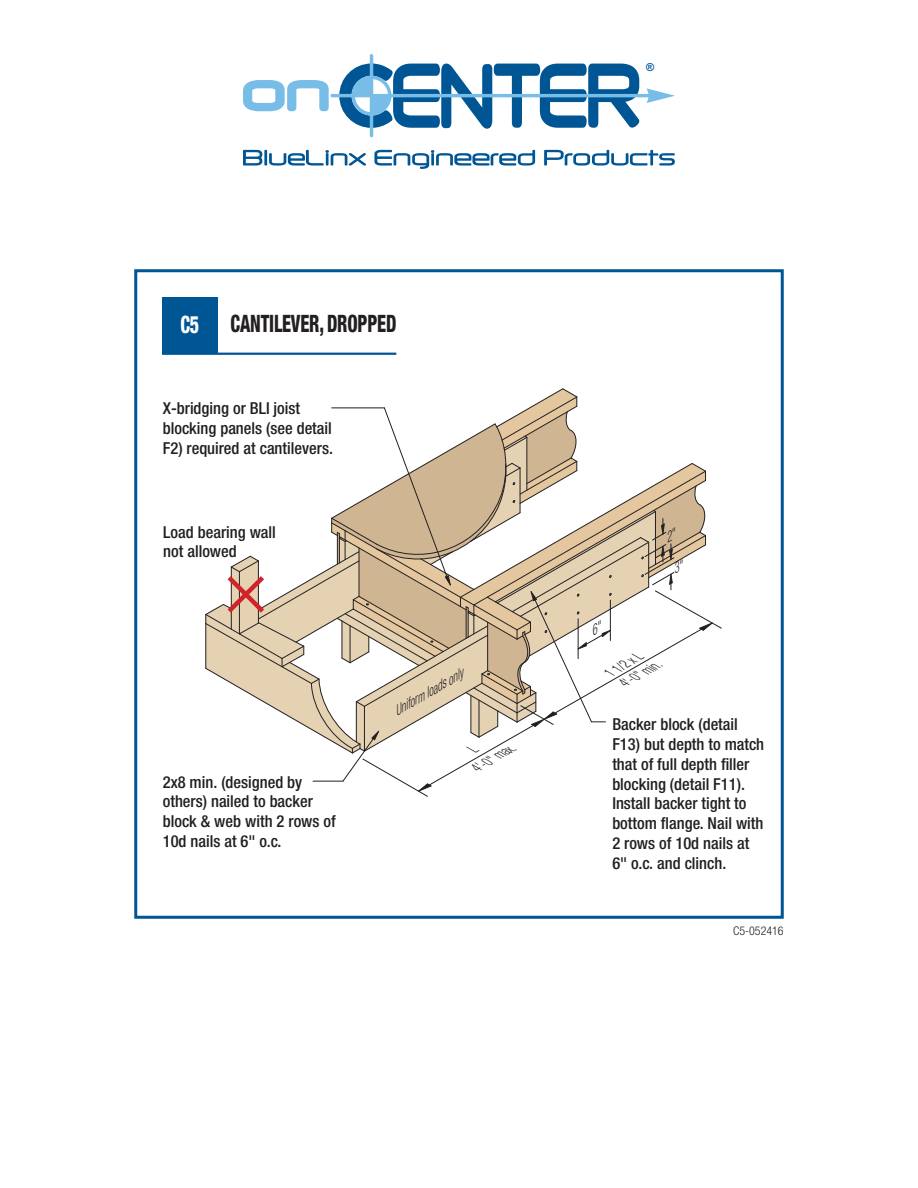
<style>
.page{position:relative;width:918px;height:1188px;background:#fff}
.page>*{position:absolute;margin:0;border:0;box-sizing:border-box;transform-origin:0 0}
.t1{font:800 condensed 24px "Helvetica Neue LT Std";letter-spacing:-.01em;color:#231f20;scale:.75 1}
.t2{font:800 condensed 24px "Helvetica Neue LT Std";color:#fff;scale:.75 1}
.t3{font:500 condensed 16.5px/19.8px "Helvetica Neue LT Std";color:#231f20}
.t4{font:italic 300 condensed 13.65px/16px "Helvetica Neue LT Std";color:#231f20;scale:.87 1}
.t5{font:300 condensed 12px "Helvetica Neue LT Std";color:#231f20}
.t6{font:700 10.95px "Arial";color:#005595}
</style>
<div class="page">
<div style="left:134px;top:269px;width:650px;height:650px;border:3px solid #005595"></div>
<svg style="left:243px;top:150px;width:123px;height:16px"></svg>
<svg style="left:374px;top:150px;width:161px;height:19px"></svg>
<svg style="left:544px;top:150px;width:131px;height:16px"></svg>
<svg style="left:243px;top:54px;width:432px;height:83px"></svg>
<div style="left:162px;top:297px;width:56px;height:56px;background:#005595"></div>
<hr style="left:162px;top:353px;width:234px;height:2px;background:#005595">
<svg style="left:205px;top:388px;width:517px;height:409px"></svg>
<p class="t6" style="left:646px;top:60px;width:10px">®</p>
<p class="t2" style="left:180px;top:310px;width:27px">C5</p>
<p class="t1" style="left:231px;top:309px;width:223px">CANTILEVER, DROPPED</p>
<p class="t3" style="left:163px;top:398px;width:172px">X-bridging or BLI joist blocking panels (see detail<br>F2) required at cantilevers.</p>
<p class="t3" style="left:163px;top:522px;width:114px">Load bearing wall not allowed</p>
<p class="t3" style="left:163px;top:772px;width:174px">2x8 min. (designed by others) nailed to backer block &amp; web with 2 rows of<br>10d nails at 6" o.c.</p>
<p class="t4" style="left:390px;top:705px;width:90px;rotate:-30deg">Uniform loads only</p>
<p class="t4" style="left:472px;top:761px;width:54px;rotate:-30deg">4'-0" max.</p>
<p class="t4" style="left:612px;top:662px;width:52px;text-indent:-7px;rotate:-30deg">1 1/2 x L<br>4'-0" min.</p>
<p class="t3" style="left:612px;top:714px;width:153px">Backer block (detail<br>F13) but depth to match that of full depth filler blocking (detail F11).<br>Install backer tight to bottom flange. Nail with<br>2 rows of 10d nails at<br>6" o.c. and clinch.</p>
<p class="t5" style="left:733px;top:924px;width:52px">C5-052416</p>
</div>
